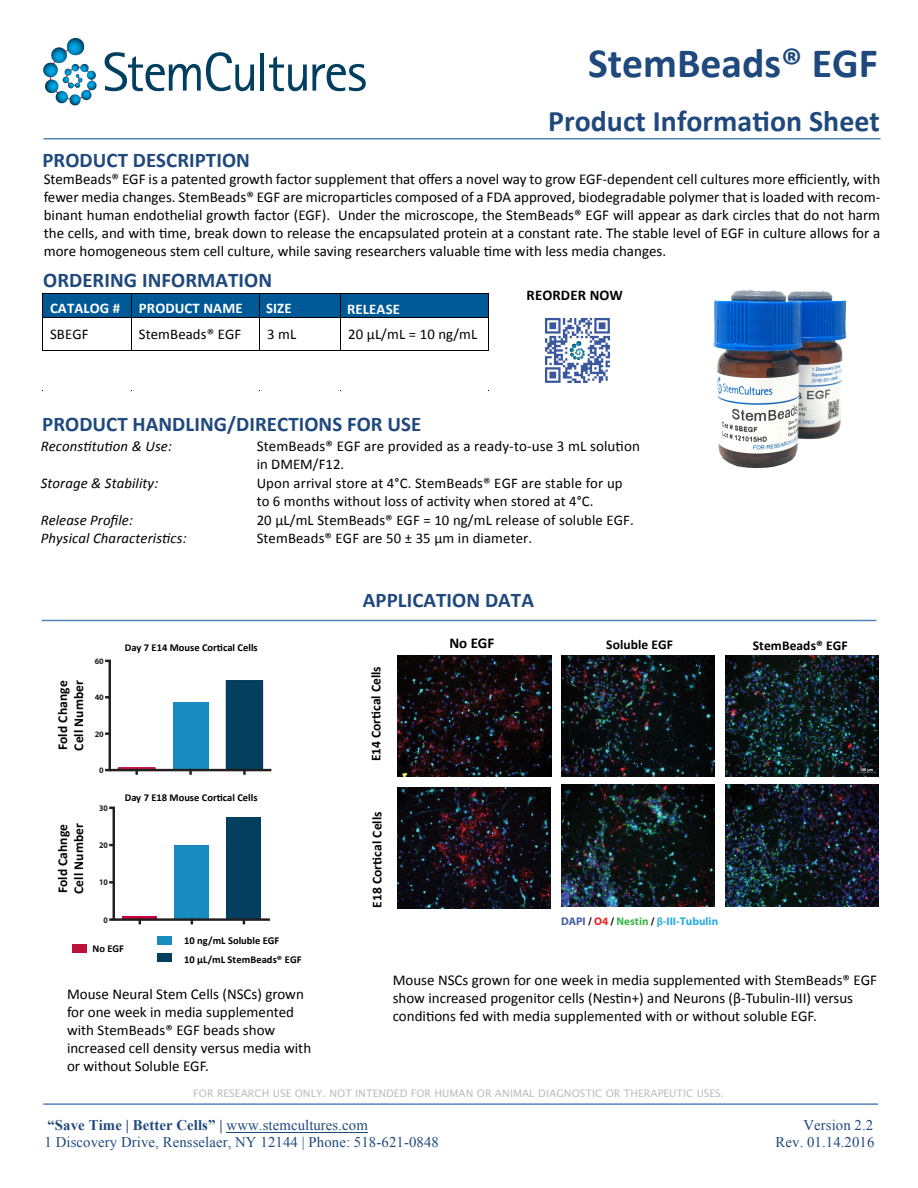
<style>
.page{position:relative;width:918px;height:1188px;background:#fff}
.page>*{position:absolute;margin:0;border:0;box-sizing:border-box;transform-origin:0 0}
.t1{font:700 41.7px "Calibri";color:#1f497d}
.t2{font:700 29.85px "Calibri";color:#1f497d}
.t3{font:700 20.85px "Calibri";letter-spacing:.005em;color:#1f497d}
.t4{font:15px/18px "Calibri";color:#000}
.t5{font:700 15px "Calibri";color:#000}
.t6{font:14.7px/18.3px "Calibri";letter-spacing:.01em;color:#000}
.t7{font:14.7px "Times New Roman";letter-spacing:.01em;color:#1f497d}
.t8{font:italic 14.7px "Calibri";letter-spacing:.01em;color:#000}
.t9{font:700 14.7px "Times New Roman";letter-spacing:.005em;color:#1f497d}
.t10{font:700 14.7px "Calibri";letter-spacing:.01em;color:#fff}
.t11{font:700 14.7px "Calibri";letter-spacing:.01em;color:#000}
.t12{font:700 13.5px/16.2px "Calibri";letter-spacing:.005em;color:#000}
.t13{font:700 11.25px "Myriad Pro";color:#2baae2}
.t14{font:700 10.5px/18.9px "Calibri";color:#000}
.t15{font:10.5px "Lucida Grande";letter-spacing:.005em;color:#bdbdbd}
.t16{font:700 8.55px "Myriad Pro";color:#231f20;scale:.93 1}
.t17{font:700 8.4px "Myriad Pro";color:#231f20}
.s1{color:#455ca8}
.s2{color:#020202}
.s3{color:#ed2224}
.s4{color:#000}
.s5{color:#3db54a}
.s6{font-family:"Calibri"}
.s7{font-size:14.7px}
.s8{font-weight:400}
</style>
<div class="page">
<hr style="left:226px;top:1132px;width:142px;height:1px;background:#1f497d">
<hr style="left:43px;top:1103px;width:835px;height:2px;background:#4f80bb">
<div style="left:42px;top:294px;width:89px;height:24px;background:#005997"></div>
<hr style="left:42px;top:620px;width:834px;height:1px;background:#4f80bb">
<div style="left:131px;top:294px;width:128px;height:24px;background:#005997"></div>
<div style="left:260px;top:294px;width:80px;height:24px;background:#005997"></div>
<div style="left:341px;top:294px;width:147px;height:24px;background:#005997"></div>
<hr style="left:42px;top:293px;width:89px;height:1px;background:#000">
<hr style="left:131px;top:293px;width:128px;height:1px;background:#000">
<hr style="left:260px;top:293px;width:80px;height:1px;background:#000">
<hr style="left:341px;top:293px;width:148px;height:1px;background:#000">
<svg style="left:42px;top:294px;width:1px;height:24px"></svg>
<hr style="left:42px;top:318px;width:89px;height:1px;background:#000">
<svg style="left:131px;top:294px;width:1px;height:24px"></svg>
<hr style="left:131px;top:318px;width:128px;height:1px;background:#000">
<svg style="left:259px;top:293px;width:1px;height:25px"></svg>
<hr style="left:260px;top:318px;width:80px;height:1px;background:#000">
<svg style="left:340px;top:293px;width:1px;height:25px"></svg>
<hr style="left:341px;top:318px;width:148px;height:1px;background:#000">
<hr style="left:42px;top:318px;width:1px;height:32px;background:#000">
<hr style="left:131px;top:318px;width:1px;height:32px;background:#000">
<hr style="left:259px;top:318px;width:1px;height:32px;background:#000">
<hr style="left:340px;top:318px;width:1px;height:32px;background:#000">
<hr style="left:489px;top:318px;width:1px;height:32px;background:#000">
<hr style="left:42px;top:350px;width:89px;height:1px;background:#000">
<hr style="left:131px;top:350px;width:128px;height:1px;background:#000">
<hr style="left:260px;top:350px;width:80px;height:1px;background:#000">
<hr style="left:341px;top:350px;width:148px;height:1px;background:#000">
<hr style="left:44px;top:138px;width:837px;height:1px;background:#4f80bb">
<svg style="left:49px;top:45px;width:48px;height:60px"></svg>
<img style="left:44px;top:80px;width:15px;height:14px">
<img style="left:43px;top:63px;width:15px;height:15px">
<img style="left:51px;top:47px;width:17px;height:17px">
<img style="left:67px;top:38px;width:18px;height:18px">
<svg style="left:105px;top:52px;width:149px;height:39px"></svg>
<hr style="left:261px;top:53px;width:3px;height:38px;background:#003f5f">
<svg style="left:269px;top:56px;width:97px;height:35px"></svg>
<img style="left:545px;top:318px;width:65px;height:65px">
<img style="left:397px;top:655px;width:154px;height:121px">
<img style="left:397px;top:788px;width:154px;height:121px">
<img style="left:561px;top:655px;width:154px;height:121px">
<img style="left:725px;top:655px;width:154px;height:121px">
<img style="left:561px;top:785px;width:154px;height:121px">
<img style="left:725px;top:785px;width:154px;height:121px">
<hr style="left:122px;top:916px;width:35px;height:4px;background:#cc003f">
<div style="left:174px;top:846px;width:35px;height:74px;background:#188cbe"></div>
<div style="left:227px;top:817px;width:34px;height:103px;background:#043f5f"></div>
<hr style="left:114px;top:918px;width:156px;height:3px;background:#231f20">
<hr style="left:113px;top:808px;width:2px;height:112px;background:#231f20">
<div style="left:72px;top:944px;width:15px;height:9px;background:#ba1337"></div>
<div style="left:157px;top:936px;width:15px;height:9px;background:#188cbe"></div>
<div style="left:157px;top:954px;width:15px;height:8px;background:#043f5f"></div>
<div style="left:118px;top:767px;width:38px;height:4px;border:2px solid #c41845"></div>
<div style="left:173px;top:702px;width:36px;height:68px;background:#188cbe"></div>
<div style="left:226px;top:680px;width:37px;height:91px;background:#043f5f"></div>
<hr style="left:110px;top:769px;width:161px;height:2px;background:#231f20">
<hr style="left:109px;top:661px;width:2px;height:109px;background:#231f20">
<img style="left:713px;top:289px;width:134px;height:180px">
<h3 class="t3" style="left:42px;top:147px;width:209px">PRODUCT DESCRIPTION</h3>
<h1 class="t1" style="left:588px;top:37px;width:292px">StemBeads® EGF</h1>
<h2 class="t2" style="left:548px;top:102px;width:333px">Product Information Sheet</h2>
<p class="t4" style="left:44px;top:170px;width:838px;text-align:justify">StemBeads® EGF is a patented growth factor supplement that offers a novel way to grow EGF-dependent cell cultures more efficiently, with fewer media changes. StemBeads® EGF are microparticles composed of a FDA approved, biodegradable polymer that is loaded with recom&shy;binant human endothelial growth factor (EGF). Under the microscope, the StemBeads® EGF will appear as dark circles that do not harm the cells, and with time, break down to release the encapsulated protein at a constant rate. The stable level of EGF in culture allows for a more homogeneous stem cell culture, while saving researchers valuable time with less media changes.</p>
<h3 class="t3" style="left:43px;top:267px;width:230px">ORDERING INFORMATION</h3>
<p class="t10" style="left:50px;top:299px;width:72px">CATALOG #</p>
<p class="t10" style="left:139px;top:299px;width:105px">PRODUCT NAME</p>
<p class="t10" style="left:347px;top:299px;width:54px">RELEASE</p>
<p class="t6" style="left:50px;top:325px;width:40px">SBEGF</p>
<p class="t6" style="left:139px;top:325px;width:104px">StemBeads® EGF</p>
<p class="t6" style="left:267px;top:325px;width:31px">3 mL</p>
<p class="t6" style="left:348px;top:325px;width:131px">20 μL/mL = 10 ng/mL</p>
<p class="t10" style="left:266px;top:299px;width:27px">SIZE</p>
<p class="t11" style="left:527px;top:286px;width:98px">REORDER NOW</p>
<h3 class="t3" style="left:42px;top:411px;width:381px">PRODUCT HANDLING/DIRECTIONS FOR USE</h3>
<p class="t8" style="left:41px;top:437px;width:133px">Reconstitution &amp; Use:</p>
<p class="t4" style="left:257px;top:438px;width:385px">StemBeads® EGF are provided as a ready-to-use 3 mL solution</p>
<p class="t6" style="left:257px;top:455px;width:89px">in DMEM/F12.</p>
<p class="t8" style="left:41px;top:473px;width:119px">Storage &amp; Stability:</p>
<p class="t6" style="left:257px;top:474px;width:367px">Upon arrival store at 4°C. StemBeads® EGF are stable for up to 6 months without loss of activity when stored at 4°C.</p>
<p class="t8" style="left:41px;top:510px;width:94px">Release Profile:</p>
<p class="t6" style="left:257px;top:511px;width:379px">20 μL/mL StemBeads® EGF = 10 ng/mL release of soluble EGF.</p>
<p class="t8" style="left:41px;top:528px;width:148px">Physical Characteristics:</p>
<p class="t6" style="left:257px;top:529px;width:277px">StemBeads® EGF are 50 ± 35 μm in diameter.</p>
<h3 class="t3" style="left:363px;top:587px;width:173px">APPLICATION DATA</h3>
<p class="t12" style="left:54px;top:751px;width:72px;rotate:-90deg">Fold Change<br>Cell Number</p>
<p class="t12" style="left:54px;top:894px;width:72px;rotate:-90deg">Fold Cahnge<br>Cell Number</p>
<p class="t17" style="left:95px;top:656px;width:11px">60</p>
<p class="t17" style="left:95px;top:692px;width:11px">40</p>
<p class="t17" style="left:95px;top:728px;width:11px">20</p>
<p class="t17" style="left:99px;top:765px;width:6px">0</p>
<p class="t16" style="left:99px;top:802px;width:11px">30</p>
<p class="t16" style="left:99px;top:840px;width:11px">20</p>
<p class="t16" style="left:99px;top:877px;width:11px">10</p>
<p class="t14" style="left:125px;top:638px;width:134px">Day 7 E14 Mouse Cortical Cells</p>
<p class="t14" style="left:125px;top:788px;width:134px">Day 7 E18 Mouse Cortical Cells</p>
<p class="t12" style="left:368px;top:761px;width:97px;rotate:-90deg">E14 Cortical Cells</p>
<p class="t12" style="left:369px;top:908px;width:98px;rotate:-90deg">E18 Cortical Cells</p>
<p class="t5" style="left:449px;top:633px;width:46px">No EGF</p>
<p class="t12" style="left:753px;top:638px;width:97px">StemBeads® EGF</p>
<p class="t12" style="left:606px;top:636px;width:68px">Soluble EGF</p>
<p class="t16" style="left:104px;top:914px;width:6px">0</p>
<p class="t13" style="left:561px;top:914px;width:159px"><span class="s1">DAPI</span> <span class="s2">/</span> <span class="s3">O4</span> <span class="s4">/</span> <span class="s5">Nestin</span> <span class="s4">/</span> <span class="s6">β</span>-III-Tubulin</p>
<p class="t14" style="left:92px;top:939px;width:33px">No EGF</p>
<p class="t14" style="left:184px;top:931px;width:119px">10 ng/mL Soluble EGF<br>10 μL/mL StemBeads® EGF</p>
<p class="t4" style="left:67px;top:985px;width:246px">Mouse Neural Stem Cells (NSCs) grown for one week in media supplemented with <span class="s7">StemBeads®</span> EGF beads show increased cell density versus media with or without Soluble EGF.</p>
<p class="t4" style="left:393px;top:971px;width:486px">Mouse NSCs grown for one week in media supplemented with <span class="s7">StemBeads®</span> EGF show increased progenitor cells (Nestin+) and Neurons (β-Tubulin-III) versus conditions fed with media supplemented with or without soluble EGF.</p>
<p class="t15" style="left:193px;top:1087px;width:532px">FOR RESEARCH USE ONLY. NOT INTENDED FOR HUMAN OR ANIMAL DIAGNOSTIC OR THERAPEUTIC USES.</p>
<p class="t9" style="left:47px;top:1115px;width:322px">“Save Time | Better Cells” | <span class="s8">www.stemcultures.com</span></p>
<p class="t7" style="left:804px;top:1115px;width:71px">Version 2.2</p>
<p class="t7" style="left:45px;top:1133px;width:396px">1 Discovery Drive, Rensselaer, NY 12144 | Phone: 518-621-0848</p>
<p class="t7" style="left:776px;top:1133px;width:100px">Rev. 01.14.2016</p>
</div>
